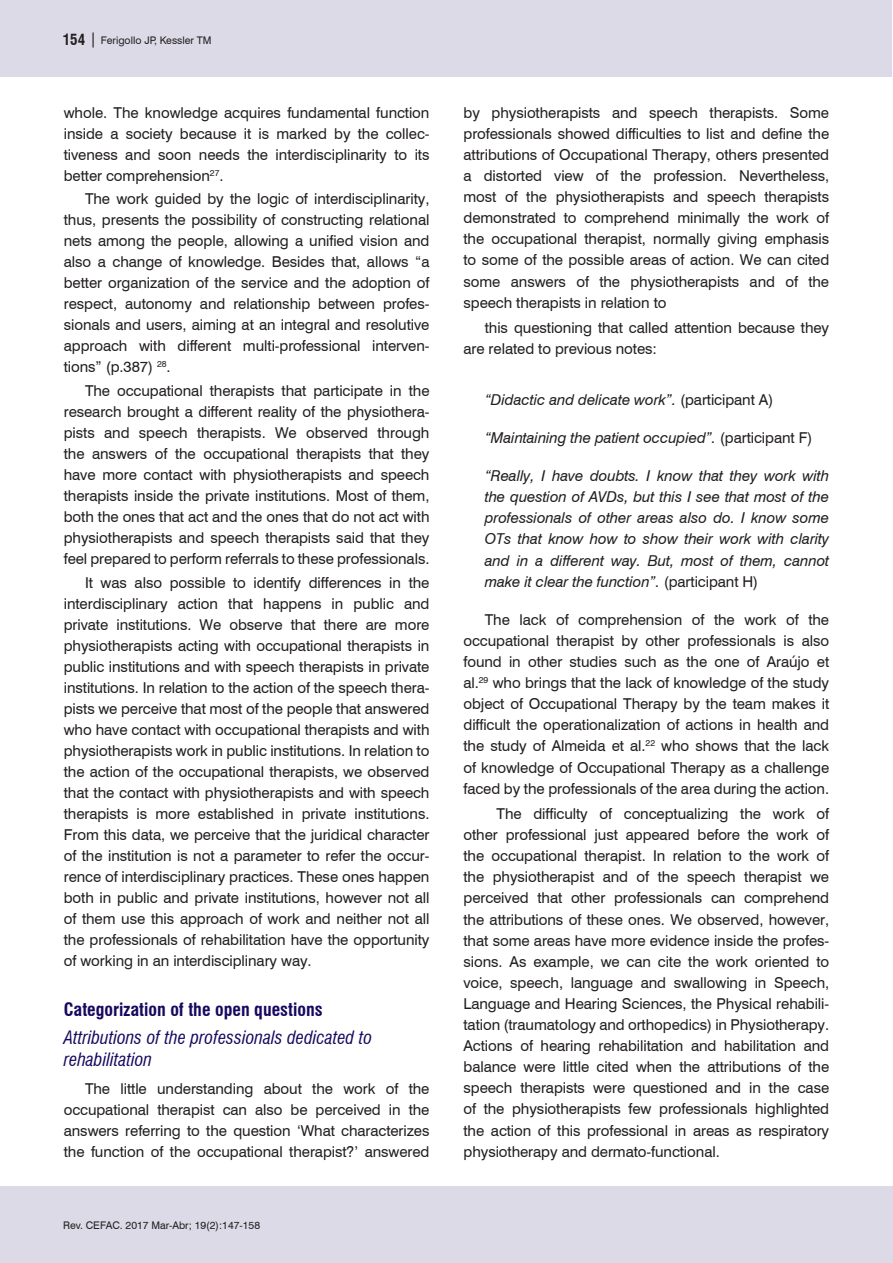
<style>
.page{position:relative;width:893px;height:1263px;background:#fff}
.page>*{position:absolute;margin:0;border:0;box-sizing:border-box;transform-origin:0 0}
.Nivel_3{font:italic condensed 18px/21.6px "Swiss 721 BT";color:#18085f}
.Nivel_2{font:700 condensed 18px "Swiss 721 BT";color:#18085f}
.Corpo_do_texto_INGL{font:15px/21px "Swiss 721 BT";letter-spacing:-.005em;color:#231f20;text-align:justify}
.Citação{font:italic 15px/21.1px "Swiss 721 BT";letter-spacing:-.005em;color:#231f20;text-align:justify}
.t1{font:10.5px "Swiss 721 BT";color:#231f20}
.s1{font-weight:700;font-stretch:condensed;font-size:15px}
.s2{font-size:15px}
.s3{font-style:normal}
</style>
<div class="page">
<div style="left:0;top:1186px;width:892px;height:77px;background:#dcdae7"></div>
<div style="left:0;top:0;width:892px;height:77px;background:#dcdae7"></div>
<p class="t1" style="left:63px;top:33px;width:150px"><span class="s1">154</span> <span class="s2">|</span> Ferigollo JP, Kessler TM</p>
<p class="Corpo_do_texto_INGL" style="left:64px;top:101px;width:367px">whole. The knowledge acquires fundamental function inside a society because it is marked by the collec&shy;tiveness and soon needs the interdisciplinarity to its better comprehension<sup>27</sup>.</p>
<p class="Corpo_do_texto_INGL" style="left:64px;top:188px;width:367px;text-indent:21px">The work guided by the logic of interdisciplinarity, thus, presents the possibility of constructing relational nets among the people, allowing a unified vision and also a change of knowledge. Besides that, allows “a better organization of the service and the adoption of respect, autonomy and relationship between profes&shy;sionals and users, aiming at an integral and resolutive approach with different multi-professional interven&shy;tions” (p.387) <sup>28</sup>.</p>
<p class="Corpo_do_texto_INGL" style="left:64px;top:380px;width:367px;text-indent:21px">The occupational therapists that participate in the research brought a different reality of the physiothera&shy;pists and speech therapists. We observed through the answers of the occupational therapists that they have more contact with physiotherapists and speech therapists inside the private institutions. Most of them, both the ones that act and the ones that do not act with physiotherapists and speech therapists said that they feel prepared to perform referrals to these professionals.</p>
<p class="Corpo_do_texto_INGL" style="left:64px;top:571px;width:367px;text-indent:21px">It was also possible to identify differences in the interdisciplinary action that happens in public and private institutions. We observe that there are more physiotherapists acting with occupational therapists in public institutions and with speech therapists in private institutions. In relation to the action of the speech thera&shy;pists we perceive that most of the people that answered who have contact with occupational therapists and with physiotherapists work in public institutions. In relation to the action of the occupational therapists, we observed that the contact with physiotherapists and with speech therapists is more established in private institutions.<br>From this data, we perceive that the juridical character of the institution is not a parameter to refer the occur&shy;rence of interdisciplinary practices. These ones happen both in public and private institutions, however not all of them use this approach of work and neither not all the professionals of rehabilitation have the opportunity of working in an interdisciplinary way.</p>
<p class="Nivel_2" style="left:64px;top:998px;width:260px">Categorization of the open questions</p>
<p class="Nivel_3" style="left:64px;top:1027px;width:310px">Attributions of the professionals dedicated to rehabilitation</p>
<p class="Corpo_do_texto_INGL" style="left:64px;top:1077px;width:367px;text-indent:21px">The little understanding about the work of the occupational therapist can also be perceived in the answers referring to the question ‘What characterizes the function of the occupational therapist?’ answered</p>
<p class="t1" style="left:63px;top:1218px;width:199px">Rev. CEFAC. 2017 Mar-Abr; 19(2):147-158</p>
<p class="Corpo_do_texto_INGL" style="left:463px;top:101px;width:367px">by physiotherapists and speech therapists. Some professionals showed difficulties to list and define the attributions of Occupational Therapy, others presented a distorted view of the profession. Nevertheless, most of the physiotherapists and speech therapists demonstrated to comprehend minimally the work of the occupational therapist, normally giving emphasis to some of the possible areas of action. We can cited some answers of the physiotherapists and of the speech therapists in relation to</p>
<p class="Corpo_do_texto_INGL" style="left:463px;top:317px;width:367px;text-indent:21px">this questioning that called attention because they are related to previous notes:</p>
<p class="Citação" style="left:485px;top:388px;width:290px">“Didactic and delicate work”. <span class="s3">(participant A)</span></p>
<p class="Citação" style="left:485px;top:427px;width:329px">“Maintaining the patient occupied”. <span class="s3">(participant F)</span></p>
<p class="Citação" style="left:485px;top:465px;width:346px">“Really, I have doubts. I know that they work with the question of AVDs, but this I see that most of the professionals of other areas also do. I know some OTs that know how to show their work with clarity and in a different way. But, most of them, cannot make it clear the function”. <span class="s3">(participant H)</span></p>
<p class="Corpo_do_texto_INGL" style="left:463px;top:608px;width:367px;text-indent:21px">The lack of comprehension of the work of the occupational therapist by other professionals is also found in other studies such as the one of Araújo et al.<sup>29</sup> who brings that the lack of knowledge of the study object of Occupational Therapy by the team makes it difficult the operationalization of actions in health and the study of Almeida et al.<sup>22</sup> who shows that the lack of knowledge of Occupational Therapy as a challenge faced by the professionals of the area during the action.</p>
<p class="Corpo_do_texto_INGL" style="left:463px;top:802px;width:367px;text-indent:33px">The difficulty of conceptualizing the work of other professional just appeared before the work of the occupational therapist. In relation to the work of the physiotherapist and of the speech therapist we perceived that other professionals can comprehend the attributions of these ones. We observed, however, that some areas have more evidence inside the profes&shy;sions. As example, we can cite the work oriented to voice, speech, language and swallowing in Speech, Language and Hearing Sciences, the Physical rehabili&shy;tation (traumatology and orthopedics) in Physiotherapy.<br>Actions of hearing rehabilitation and habilitation and balance were little cited when the attributions of the speech therapists were questioned and in the case of the physiotherapists few professionals highlighted the action of this professional in areas as respiratory physiotherapy and dermato-functional.</p>
</div>
